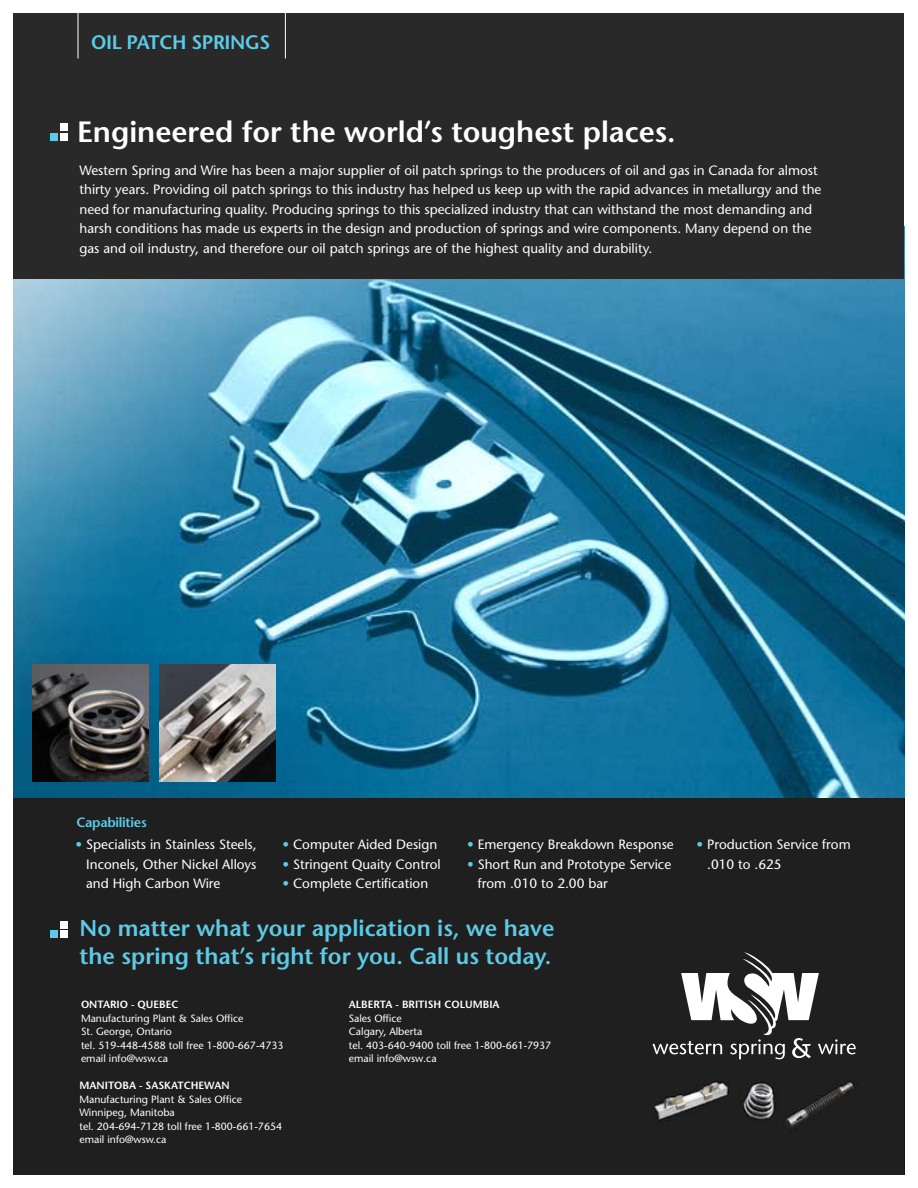
<style>
.page{position:relative;width:918px;height:1188px;background:#fff}
.page>*{position:absolute;margin:0;border:0;box-sizing:border-box;transform-origin:0 0}
.t1{font:600 29.4px "Stone Sans";color:#fff}
.t2{font:600 22.8px/27.3px "Stone Sans";color:#5dcae6}
.t3{font:600 19.5px "Stone Sans";letter-spacing:-.02em;color:#5dcae6}
.t4{font:13.5px/19.5px "Stone Sans";color:#fff}
.t5{font:600 13.5px "Stone Sans";letter-spacing:-.02em;color:#5dcae6}
.t6{font:10.5px/13.5px "Stone Sans";color:#fff}
.t7{font:600 10.5px "Stone Sans";color:#fff}
.s1{color:#5dcae6}
</style>
<div class="page">
<img style="left:14px;top:279px;width:890px;height:519px">
<div style="left:14px;top:14px;width:890px;height:265px;background:#29292a"></div>
<div style="left:14px;top:798px;width:890px;height:376px;background:#1f1f1f"></div>
<div style="left:60px;top:921px;width:8px;height:7px;background:#fff"></div>
<div style="left:60px;top:930px;width:8px;height:8px;background:#fff"></div>
<div style="left:51px;top:930px;width:7px;height:8px;background:#5dcae6"></div>
<div style="left:60px;top:124px;width:8px;height:7px;background:#fff"></div>
<div style="left:60px;top:133px;width:8px;height:8px;background:#fff"></div>
<div style="left:51px;top:133px;width:7px;height:8px;background:#5dcae6"></div>
<img style="left:32px;top:665px;width:116px;height:116px">
<img style="left:159px;top:665px;width:117px;height:116px">
<svg style="left:653px;top:952px;width:203px;height:107px"></svg>
<hr style="left:78px;top:10px;width:1px;height:48px;background:#fff">
<hr style="left:285px;top:10px;width:1px;height:48px;background:#fff">
<h3 class="t3" style="left:91px;top:30px;width:181px">OIL PATCH SPRINGS</h3>
<h1 class="t1" style="left:77px;top:113px;width:600px">Engineered for the world’s toughest places.</h1>
<p class="t4" style="left:80px;top:160px;width:743px">Western Spring and Wire has been a major supplier of oil patch springs to the producers of oil and gas in Canada for almost thirty years. Providing oil patch springs to this industry has helped us keep up with the rapid advances in metallurgy and the need for manufacturing quality. Producing springs to this specialized industry that can withstand the most demanding and harsh conditions has made us experts in the design and production of springs and wire components. Many depend on the gas and oil industry, and therefore our oil patch springs are of the highest quality and durability.</p>
<p class="t5" style="left:76px;top:814px;width:72px">Capabilities</p>
<p class="t4" style="left:86px;top:835px;width:172px;text-align:justify;text-indent:-11px"><span class="s1">•</span> Specialists in Stainless Steels, Inconels, Other Nickel Alloys and High Carbon Wire</p>
<p class="t4" style="left:282px;top:835px;width:156px"><span class="s1">•</span> Computer Aided Design</p>
<p class="t4" style="left:282px;top:854px;width:160px"><span class="s1">•</span> Stringent Quaity Control</p>
<p class="t4" style="left:282px;top:874px;width:147px"><span class="s1">•</span> Complete Certification</p>
<p class="t4" style="left:467px;top:835px;width:208px"><span class="s1">•</span> Emergency Breakdown Response</p>
<p class="t4" style="left:478px;top:854px;width:195px;text-indent:-11px"><span class="s1">•</span> Short Run and Prototype Service from .010 to 2.00 bar</p>
<h2 class="t2" style="left:80px;top:914px;width:476px">No matter what your application is, we have the spring that’s right for you. Call us today.</h2>
<p class="t7" style="left:81px;top:998px;width:99px">ONTARIO - QUEBEC</p>
<p class="t6" style="left:81px;top:1011px;width:204px">Manufacturing Plant &amp; Sales Office<br>St. George, Ontario<br>tel. 519-448-4588 toll free 1-800-667-4733 email info@wsw.ca</p>
<p class="t7" style="left:79px;top:1079px;width:152px">MANITOBA - SASKATCHEWAN</p>
<p class="t6" style="left:79px;top:1092px;width:204px">Manufacturing Plant &amp; Sales Office<br>Winnipeg, Manitoba<br>tel. 204-694-7128 toll free 1-800-661-7654 email info@wsw.ca</p>
<p class="t7" style="left:349px;top:998px;width:152px">ALBERTA - BRITISH COLUMBIA</p>
<p class="t6" style="left:349px;top:1011px;width:204px">Sales Office<br>Calgary, Alberta<br>tel. 403-640-9400 toll free 1-800-661-7937 email info@wsw.ca</p>
<p class="t4" style="left:707px;top:835px;width:145px;text-indent:-11px"><span class="s1">•</span> Production Service from .010 to .625</p>
</div>
